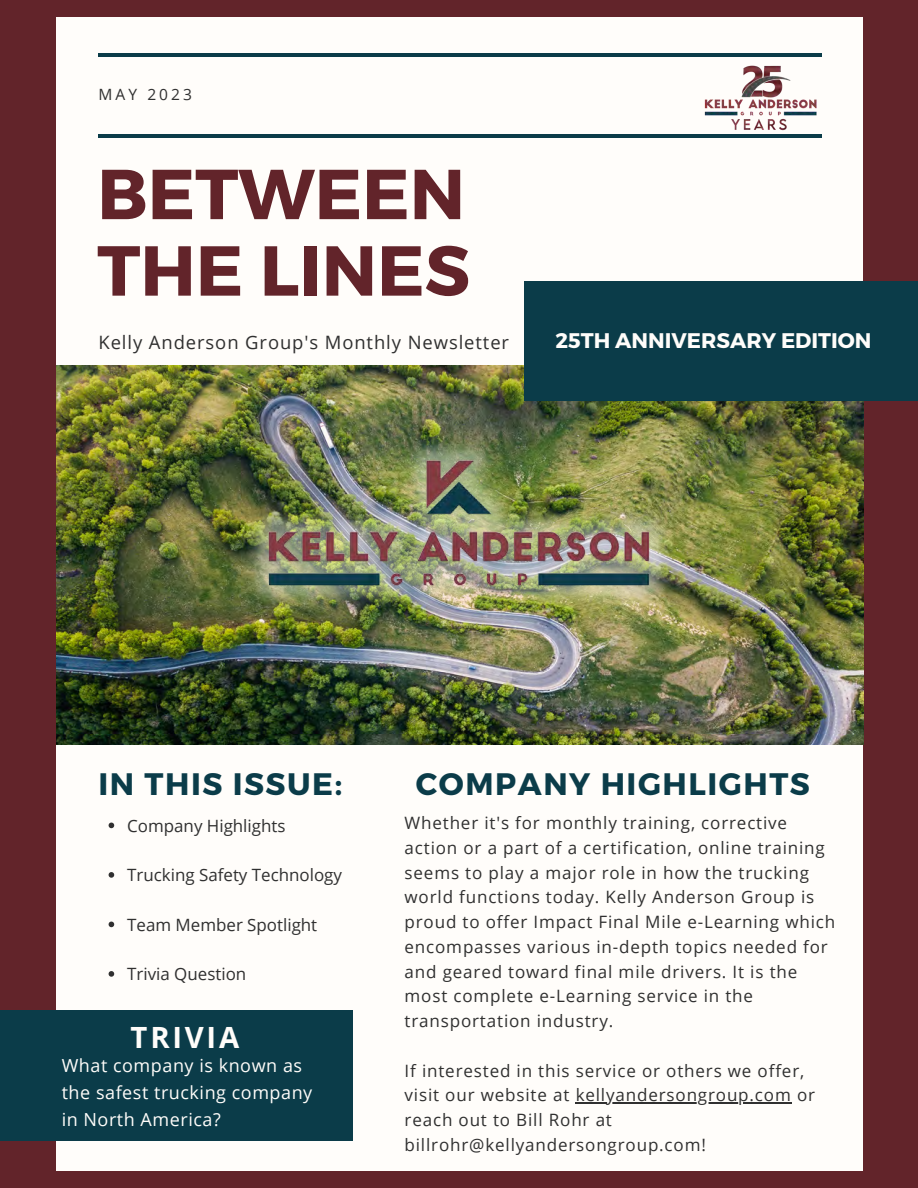
<style>
.page{position:relative;width:918px;height:1188px;background:#62242a}
.page>*{position:absolute;margin:0;border:0;box-sizing:border-box;transform-origin:0 0}
.t1{font:700 70.5px/76.5px "Montserrat";color:#62242a}
.t2{font:700 31.05px "Montserrat";letter-spacing:.05em;color:#0b3c49}
.t3{font:700 29.25px "Open Sans";letter-spacing:.095em;color:#fffdfa}
.t4{font:700 21.15px "Montserrat";color:#fffdfa}
.t5{font:18.45px "Open Sans";letter-spacing:.05em;color:#303030}
.t6{font:18px/27px "Open Sans";letter-spacing:.03em;color:#fffdfa}
.t7{font:16.95px/24.8px "Open Sans";letter-spacing:.05em;color:#303030}
.t8{font:16.95px "Open Sans";color:#303030}
.t9{font:15.45px "Open Sans";letter-spacing:.2em;color:#303030}
</style>
<div class="page">
<div style="left:57px;top:17px;width:806px;height:1153px;background:#fffdfa"></div>
<img style="left:57px;top:365px;width:806px;height:379px">
<hr style="left:98px;top:53px;width:724px;height:3px;background:#0b3c49">
<hr style="left:98px;top:134px;width:724px;height:4px;background:#0b3c49">
<div style="left:524px;top:281px;width:394px;height:119px;background:#0b3c49"></div>
<img style="left:692px;top:56px;width:130px;height:75px">
<svg style="left:109px;top:823px;width:5px;height:5px"></svg>
<svg style="left:109px;top:872px;width:5px;height:6px"></svg>
<svg style="left:109px;top:922px;width:5px;height:5px"></svg>
<svg style="left:109px;top:971px;width:5px;height:6px"></svg>
<img style="left:240px;top:429px;width:438px;height:188px">
<hr style="left:576px;top:1102px;width:216px;height:2px;background:#303030">
<div style="left:0;top:1011px;width:352px;height:130px;background:#0b3c49"></div>
<p class="t9" style="left:98px;top:84px;width:95px">MAY 2023</p>
<h1 class="t1" style="left:97px;top:152px;width:374px">BETWEEN<br>THE LINES</h1>
<p class="t5" style="left:98px;top:329px;width:412px">Kelly Anderson Group's Monthly Newsletter</p>
<p class="t4" style="left:556px;top:327px;width:317px">25TH ANNIVERSARY EDITION</p>
<h2 class="t2" style="left:98px;top:764px;width:245px">IN THIS ISSUE:</h2>
<p class="t8" style="left:127px;top:813px;width:160px">Company Highlights</p>
<p class="t8" style="left:127px;top:863px;width:216px">Trucking Safety Technology</p>
<p class="t8" style="left:127px;top:912px;width:192px">Team Member Spotlight</p>
<p class="t8" style="left:127px;top:962px;width:121px">Trivia Question</p>
<h3 class="t3" style="left:131px;top:1017px;width:110px">TRIVIA</h3>
<p class="t6" style="left:62px;top:1052px;width:252px">What company is known as the safest trucking company in North America?</p>
<h2 class="t2" style="left:416px;top:764px;width:396px">COMPANY HIGHLIGHTS</h2>
<p class="t7" style="left:405px;top:810px;width:432px">Whether it's for monthly training, corrective action or a part of a certification, online training seems to play a major role in how the trucking world functions today. Kelly Anderson Group is proud to offer Impact Final Mile e-Learning which encompasses various in-depth topics needed for and geared toward final mile drivers. It is the most complete e-Learning service in the transportation industry.</p>
<p class="t7" style="left:405px;top:1058px;width:412px">If interested in this service or others we offer, visit our website at kellyandersongroup.com or reach out to Bill Rohr at billrohr@kellyandersongroup.com!</p>
</div>
